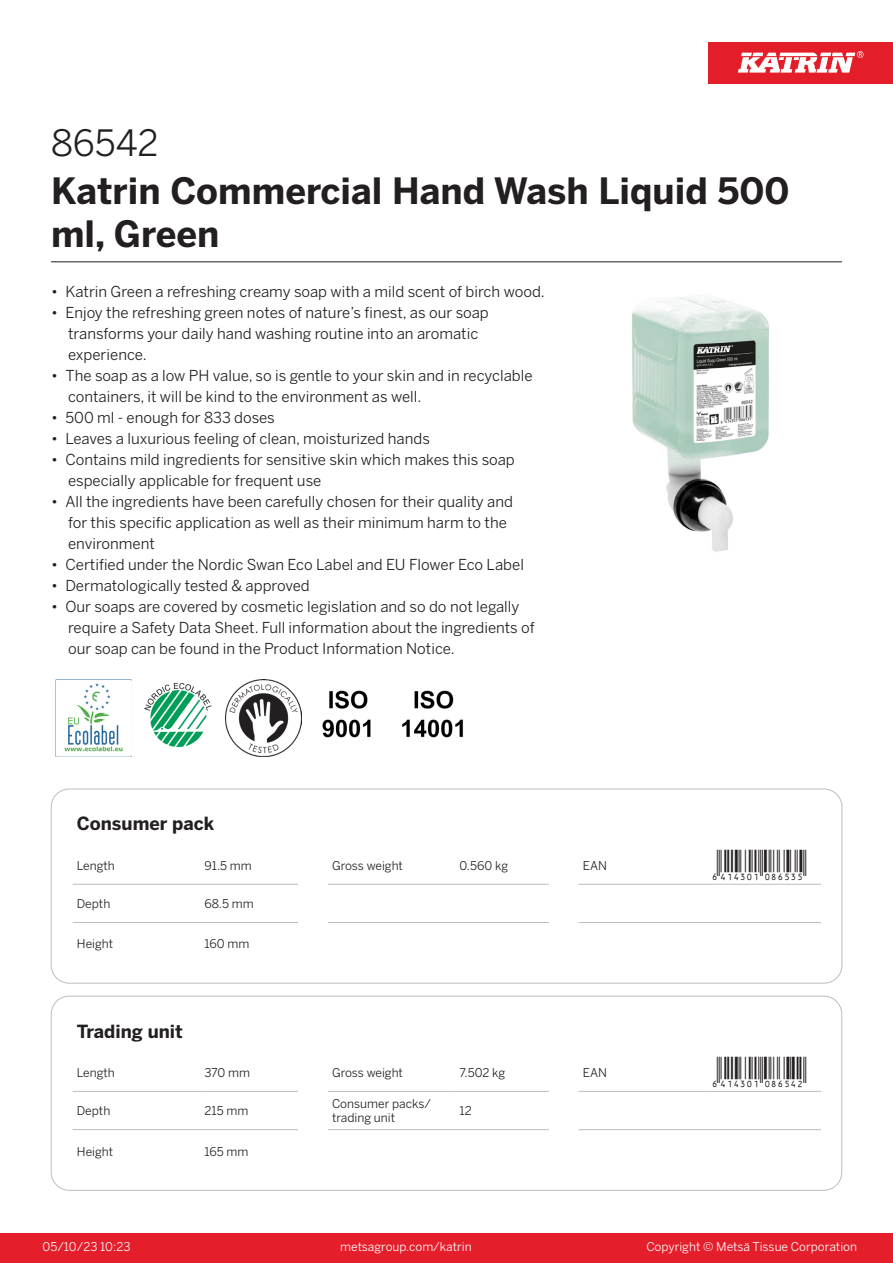
<style>
.page{position:relative;width:893px;height:1263px;background:#fff}
.page>*{position:absolute;margin:0;border:0;box-sizing:border-box;transform-origin:0 0}
.Product_Name{font:700 36px/43.2px "Benton Sans";color:#231f20}
.External_material_co{font:36px "Benton Sans";color:#231f20}
.T_EAN{font:30px "Viisas EAN Matala";color:#231f20}
.T_TableHeader{font:700 18px "Benton Sans";color:#231f20}
.MarketingBullets{font:15px/21px "Benton Sans";color:#231f20}
.T_TableBody{font:12px/14.4px "Benton Sans";color:#231f20}
.t1{font:12px "Benton Sans";color:#fff}
</style>
<div class="page">
<div style="left:0;top:1233px;width:893px;height:30px;background:#e41e2b"></div>
<div style="left:708px;top:43px;width:185px;height:41px;background:#e31e28"></div>
<svg style="left:738px;top:51px;width:126px;height:22px"></svg>
<hr style="left:73px;top:884px;width:127px;height:1px;background:#bcbdc0">
<hr style="left:200px;top:884px;width:98px;height:1px;background:#bcbdc0">
<hr style="left:328px;top:884px;width:127px;height:1px;background:#bcbdc0">
<hr style="left:455px;top:884px;width:94px;height:1px;background:#bcbdc0">
<hr style="left:579px;top:884px;width:127px;height:1px;background:#bcbdc0">
<hr style="left:706px;top:884px;width:115px;height:1px;background:#bcbdc0">
<hr style="left:73px;top:922px;width:127px;height:1px;background:#bcbdc0">
<hr style="left:200px;top:922px;width:98px;height:1px;background:#bcbdc0">
<hr style="left:328px;top:922px;width:127px;height:1px;background:#bcbdc0">
<hr style="left:455px;top:922px;width:94px;height:1px;background:#bcbdc0">
<hr style="left:579px;top:922px;width:127px;height:1px;background:#bcbdc0">
<hr style="left:706px;top:922px;width:115px;height:1px;background:#bcbdc0">
<div style="left:51px;top:789px;width:791px;height:194px;border:1px solid #bcbdc0;border-radius:18px"></div>
<hr style="left:73px;top:1091px;width:127px;height:1px;background:#bcbdc0">
<hr style="left:200px;top:1091px;width:98px;height:1px;background:#bcbdc0">
<hr style="left:328px;top:1091px;width:127px;height:1px;background:#bcbdc0">
<hr style="left:455px;top:1091px;width:94px;height:1px;background:#bcbdc0">
<hr style="left:579px;top:1091px;width:127px;height:1px;background:#bcbdc0">
<hr style="left:706px;top:1091px;width:115px;height:1px;background:#bcbdc0">
<hr style="left:73px;top:1129px;width:127px;height:1px;background:#bcbdc0">
<hr style="left:200px;top:1129px;width:98px;height:1px;background:#bcbdc0">
<hr style="left:328px;top:1129px;width:127px;height:1px;background:#bcbdc0">
<hr style="left:455px;top:1129px;width:94px;height:1px;background:#bcbdc0">
<hr style="left:579px;top:1129px;width:127px;height:1px;background:#bcbdc0">
<hr style="left:706px;top:1129px;width:115px;height:1px;background:#bcbdc0">
<div style="left:51px;top:996px;width:791px;height:194px;border:1px solid #bcbdc0;border-radius:18px"></div>
<img style="left:632px;top:297px;width:137px;height:255px">
<img style="left:55px;top:680px;width:77px;height:76px">
<img style="left:144px;top:682px;width:68px;height:66px">
<img style="left:225px;top:680px;width:77px;height:76px">
<img style="left:322px;top:690px;width:49px;height:48px">
<img style="left:402px;top:690px;width:61px;height:48px">
<hr style="left:51px;top:261px;width:791px;height:1px;background:#231f20">
<p class="External_material_co" style="left:51px;top:121px;width:109px">86542</p>
<p class="Product_Name" style="left:51px;top:170px;width:740px">Katrin Commercial Hand Wash Liquid 500 ml, Green</p>
<p class="MarketingBullets" style="left:51px;top:281px;width:495px">• Katrin Green a refreshing creamy soap with a mild scent of birch wood.</p>
<p class="MarketingBullets" style="left:68px;top:302px;width:422px;text-indent:-17px">• Enjoy the refreshing green notes of nature’s finest, as our soap transforms your daily hand washing routine into an aromatic experience.</p>
<p class="MarketingBullets" style="left:68px;top:365px;width:466px;text-indent:-17px">• The soap as a low PH value, so is gentle to your skin and in recyclable containers, it will be kind to the environment as well.</p>
<p class="MarketingBullets" style="left:51px;top:407px;width:225px">• 500 ml - enough for 833 doses</p>
<p class="MarketingBullets" style="left:51px;top:428px;width:380px">• Leaves a luxurious feeling of clean, moisturized hands</p>
<p class="MarketingBullets" style="left:68px;top:449px;width:448px;text-indent:-17px">• Contains mild ingredients for sensitive skin which makes this soap especially applicable for frequent use</p>
<p class="MarketingBullets" style="left:68px;top:491px;width:446px;text-indent:-17px">• All the ingredients have been carefully chosen for their quality and for this specific application as well as their minimum harm to the environment</p>
<p class="MarketingBullets" style="left:51px;top:554px;width:474px">• Certified under the Nordic Swan Eco Label and EU Flower Eco Label</p>
<p class="MarketingBullets" style="left:51px;top:575px;width:260px">• Dermatologically tested &amp; approved</p>
<p class="MarketingBullets" style="left:68px;top:596px;width:468px;text-indent:-17px">• Our soaps are covered by cosmetic legislation and so do not legally require a Safety Data Sheet. Full information about the ingredients of our soap can be found in the Product Information Notice.</p>
<p class="T_TableHeader" style="left:77px;top:812px;width:139px">Consumer pack</p>
<p class="T_TableBody" style="left:77px;top:858px;width:39px">Length</p>
<p class="T_TableBody" style="left:204px;top:858px;width:49px">91.5 mm</p>
<p class="T_TableBody" style="left:332px;top:858px;width:72px">Gross weight</p>
<p class="T_TableBody" style="left:460px;top:858px;width:50px">0.560 kg</p>
<p class="T_TableBody" style="left:583px;top:858px;width:26px">EAN</p>
<p class="T_EAN" style="left:710px;top:850px;width:97px">*6414301086535*</p>
<p class="T_TableBody" style="left:77px;top:896px;width:35px">Depth</p>
<p class="T_TableBody" style="left:204px;top:896px;width:51px">68.5 mm</p>
<p class="T_TableBody" style="left:77px;top:937px;width:38px">Height</p>
<p class="T_TableBody" style="left:204px;top:937px;width:46px">160 mm</p>
<p class="T_TableHeader" style="left:77px;top:1020px;width:108px">Trading unit</p>
<p class="T_TableBody" style="left:77px;top:1065px;width:39px">Length</p>
<p class="T_TableBody" style="left:204px;top:1065px;width:47px">370 mm</p>
<p class="T_TableBody" style="left:332px;top:1065px;width:72px">Gross weight</p>
<p class="T_TableBody" style="left:460px;top:1065px;width:47px">7.502 kg</p>
<p class="T_TableBody" style="left:583px;top:1065px;width:26px">EAN</p>
<p class="T_EAN" style="left:710px;top:1057px;width:97px">*6414301086542*</p>
<p class="T_TableBody" style="left:77px;top:1104px;width:35px">Depth</p>
<p class="T_TableBody" style="left:204px;top:1104px;width:45px">215 mm</p>
<p class="T_TableBody" style="left:332px;top:1096px;width:100px">Consumer packs/ trading unit</p>
<p class="T_TableBody" style="left:460px;top:1104px;width:14px">12</p>
<p class="T_TableBody" style="left:77px;top:1144px;width:38px">Height</p>
<p class="T_TableBody" style="left:204px;top:1144px;width:45px">165 mm</p>
<p class="t1" style="left:43px;top:1239px;width:90px">05/10/23 10:23</p>
<p class="t1" style="left:340px;top:1239px;width:133px">metsagroup.com/katrin</p>
<p class="t1" style="left:646px;top:1239px;width:212px">Copyright © Metsä Tissue Corporation</p>
</div>
